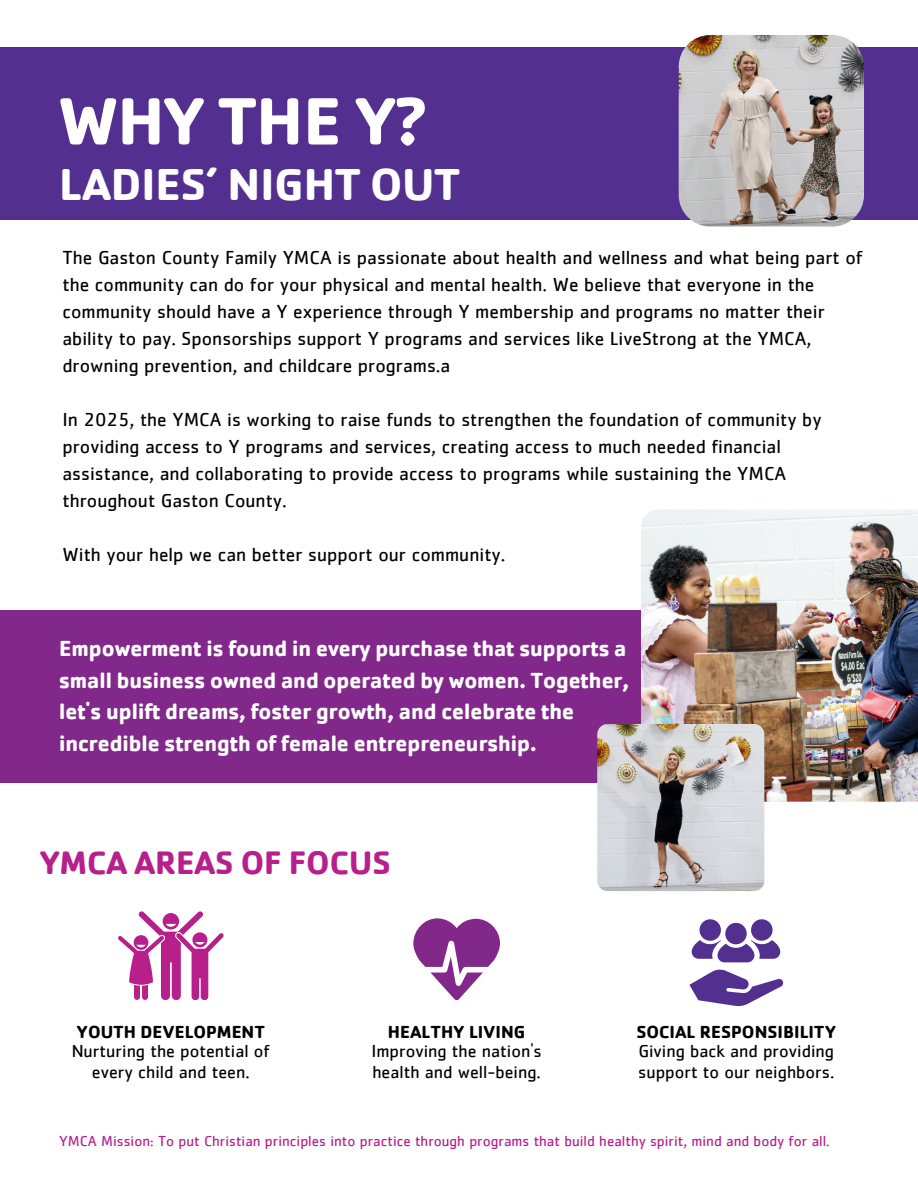
<style>
.page{position:relative;width:918px;height:1188px;background:#fff}
.page>*{position:absolute;margin:0;border:0;box-sizing:border-box;transform-origin:0 0}
.t1{font:700 69.3px "Cachet W05";color:#fff}
.t2{font:700 46.2px "Cachet W05";color:#fff}
.t3{font:700 33.6px "Cachet W05";color:#b71f8a}
.t4{font:700 22.5px/31.5px "Cachet W05";color:#fff}
.t5{font:19.5px/27px "Cachet";color:#000}
.t6{font:18px/21.3px "Cachet";color:#000}
.t7{font:700 18px "Cachet";color:#000}
.t8{font:15px "Cachet";color:#b71f8a}
</style>
<div class="page">
<div style="left:0;top:610px;width:918px;height:173px;background:#82288b"></div>
<img style="left:641px;top:509px;width:277px;height:293px">
<img style="left:597px;top:724px;width:167px;height:167px;border-radius:10px">
<div style="left:0;top:47px;width:918px;height:173px;background:#53308f"></div>
<img style="left:679px;top:35px;width:185px;height:192px;border-radius:32px">
<svg style="left:118px;top:911px;width:106px;height:89px"></svg>
<svg style="left:413px;top:918px;width:87px;height:82px"></svg>
<svg style="left:691px;top:919px;width:90px;height:43px"></svg>
<svg style="left:689px;top:970px;width:94px;height:36px"></svg>
<h1 class="t1" style="left:59px;top:78px;width:368px">WHY THE Y?</h1>
<h2 class="t2" style="left:59px;top:155px;width:402px">LADIES’ NIGHT OUT</h2>
<p class="t5" style="left:62px;top:244px;width:802px">The Gaston County Family YMCA is passionate about health and wellness and what being part of the community can do for your physical and mental health. We believe that everyone in the community should have a Y experience through Y membership and programs no matter their ability to pay. Sponsorships support Y programs and services like LiveStrong at the YMCA, drowning prevention, and childcare programs.a</p>
<p class="t5" style="left:62px;top:406px;width:761px">In 2025, the YMCA is working to raise funds to strengthen the foundation of community by providing access to Y programs and services, creating access to much needed financial assistance, and collaborating to provide access to programs while sustaining the YMCA throughout Gaston County.</p>
<p class="t5" style="left:62px;top:541px;width:444px">With your help we can better support our community.</p>
<p class="t4" style="left:59px;top:633px;width:572px">Empowerment is found in every purchase that supports a small business owned and operated by women. Together, let's uplift dreams, foster growth, and celebrate the incredible strength of female entrepreneurship.</p>
<h3 class="t3" style="left:41px;top:842px;width:352px">YMCA AREAS OF FOCUS</h3>
<p class="t7" style="left:77px;top:1020px;width:190px">YOUTH DEVELOPMENT</p>
<p class="t6" style="left:72px;top:1040px;width:200px;text-align:center">Nurturing the potential of every child and teen.</p>
<p class="t7" style="left:388px;top:1020px;width:139px">HEALTHY LIVING</p>
<p class="t6" style="left:371px;top:1040px;width:172px">Improving the nation's health and well-being.</p>
<p class="t7" style="left:636px;top:1020px;width:201px">SOCIAL RESPONSIBILITY</p>
<p class="t6" style="left:638px;top:1040px;width:198px">Giving back and providing support to our neighbors.</p>
<p class="t8" style="left:59px;top:1132px;width:772px">YMCA Mission: To put Christian principles into practice through programs that build healthy spirit, mind and body for all.</p>
</div>
